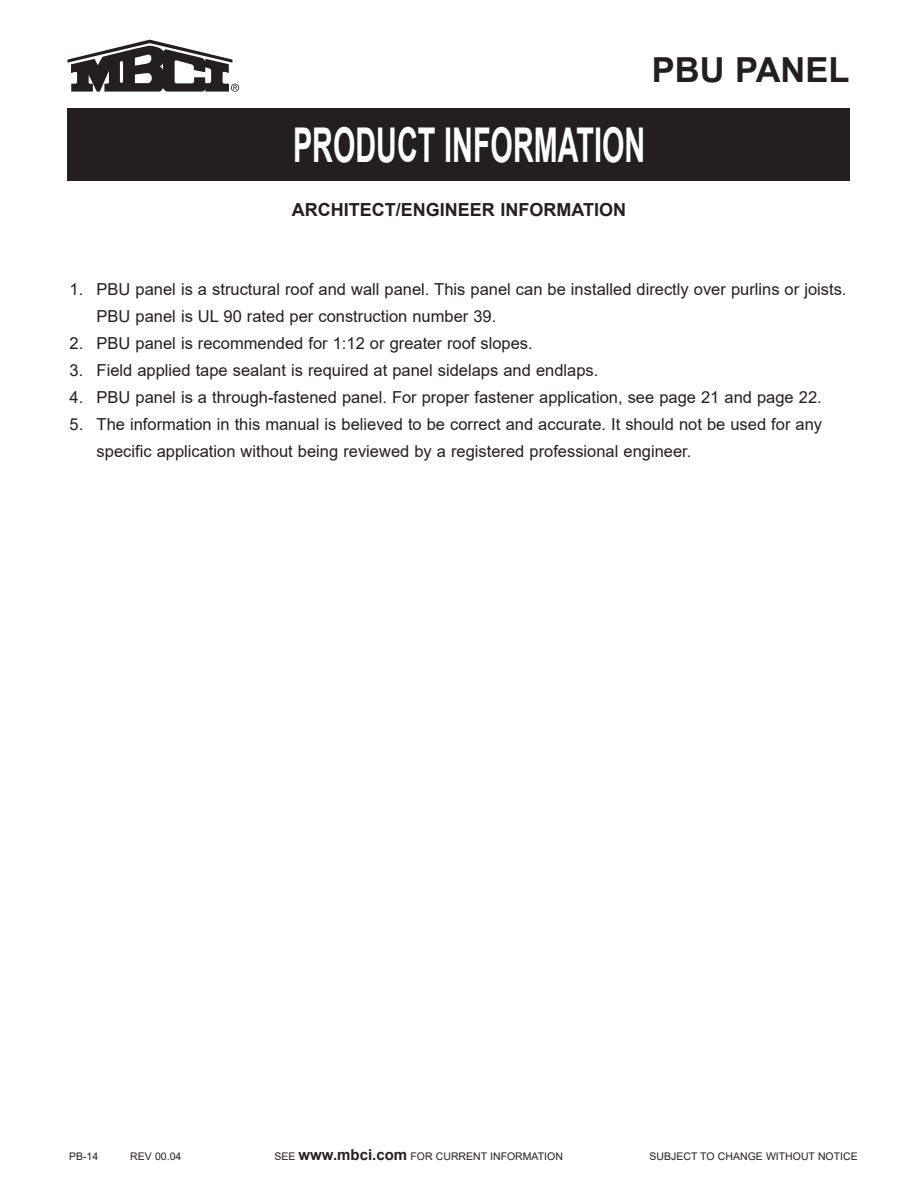
<style>
.page{position:relative;width:918px;height:1188px;background:#fff}
.page>*{position:absolute;margin:0;border:0;box-sizing:border-box;transform-origin:0 0}
.t1{font:700 48px "Arial";color:#fff;scale:.6 1}
.t2{font:700 34.5px "Arial";color:#231f20}
.t3{font:700 18px "Arial";color:#231f20}
.t4{font:16.5px/27px "Arial";color:#231f20}
.t5{font:10.5px "Arial";color:#231f20}
.s1{font-weight:700;font-size:15px}
</style>
<div class="page">
<div style="left:68px;top:108px;width:782px;height:72px;background:#231f20"></div>
<svg style="left:68px;top:40px;width:171px;height:52px"></svg>
<h2 class="t2" style="left:652px;top:45px;width:199px">PBU PANEL</h2>
<h1 class="t1" style="left:293px;top:111px;width:589px">PRODUCT INFORMATION</h1>
<p class="t3" style="left:292px;top:197px;width:336px">ARCHITECT/ENGINEER INFORMATION</p>
<p class="t4" style="left:70px;top:276px;width:778px">1. PBU panel is a structural roof and wall panel. This panel can be installed directly over purlins or joists.</p>
<p class="t4" style="left:97px;top:303px;width:401px">PBU panel is UL 90 rated per construction number 39.</p>
<p class="t4" style="left:70px;top:330px;width:465px">2. PBU panel is recommended for 1:12 or greater roof slopes.</p>
<p class="t4" style="left:70px;top:357px;width:530px">3. Field applied tape sealant is required at panel sidelaps and endlaps.</p>
<p class="t4" style="left:70px;top:384px;width:754px">4. PBU panel is a through-fastened panel. For proper fastener application, see page 21 and page 22.</p>
<p class="t4" style="left:97px;top:411px;width:727px;text-indent:-27px">5. The information in this manual is believed to be correct and accurate. It should not be used for any specific application without being reviewed by a registered professional engineer.</p>
<p class="t5" style="left:69px;top:1149px;width:31px">PB-14</p>
<p class="t5" style="left:130px;top:1149px;width:53px">REV 00.04</p>
<p class="t5" style="left:275px;top:1149px;width:290px">SEE <span class="s1">www.mbci.com</span> FOR CURRENT INFORMATION</p>
<p class="t5" style="left:650px;top:1149px;width:210px">SUBJECT TO CHANGE WITHOUT NOTICE</p>
</div>
